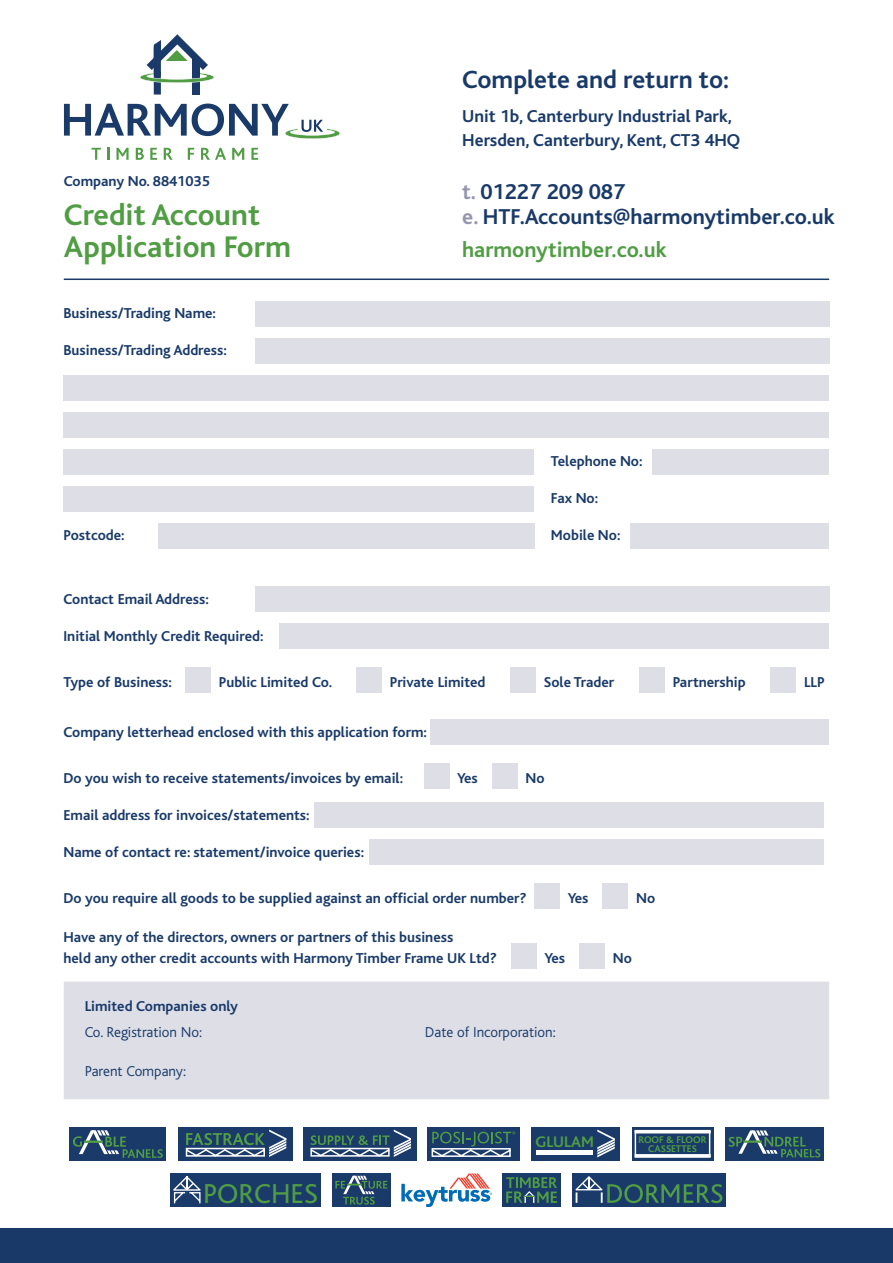
<style>
.page{position:relative;width:893px;height:1263px;background:#fff}
.page>*{position:absolute;margin:0;border:0;box-sizing:border-box;transform-origin:0 0}
.t1{font:700 31.2px/32.5px "Bliss";color:#509d44}
.t2{font:28.65px "Bliss";color:#509d44}
.t3{font:700 26.1px "Bliss";color:#193a69}
.t4{font:700 22.5px/25.5px "Bliss";color:#193a69}
.t5{font:700 22.5px "Bliss";color:#509d44}
.t6{font:700 18px/24px "Bliss";color:#193a69}
.t7{font:700 16.05px "Bliss";color:#509d44}
.t8{font:700 15px/21px "Bliss";color:#193a69}
.t9{font:300 15px "Bliss";color:#193a69}
.t10{font:700 10.2px/8.9px "Bliss";color:#509d44;text-align:center}
.s1{color:#9494af}
</style>
<div class="page">
<svg style="left:140px;top:34px;width:74px;height:61px"></svg>
<svg style="left:64px;top:104px;width:276px;height:35px"></svg>
<svg style="left:92px;top:148px;width:9px;height:12px"></svg>
<svg style="left:107px;top:148px;width:2px;height:12px"></svg>
<svg style="left:116px;top:148px;width:13px;height:12px"></svg>
<svg style="left:136px;top:148px;width:8px;height:12px"></svg>
<svg style="left:150px;top:148px;width:7px;height:12px"></svg>
<svg style="left:164px;top:148px;width:9px;height:12px"></svg>
<svg style="left:188px;top:148px;width:6px;height:12px"></svg>
<svg style="left:201px;top:148px;width:25px;height:12px"></svg>
<svg style="left:232px;top:148px;width:12px;height:12px"></svg>
<svg style="left:251px;top:148px;width:7px;height:12px"></svg>
<hr style="left:64px;top:279px;width:765px;height:1px;background:#193a69">
<div style="left:255px;top:301px;width:574px;height:25px;background:#dddee6"></div>
<div style="left:255px;top:338px;width:574px;height:25px;background:#dddee6"></div>
<div style="left:63px;top:375px;width:766px;height:25px;background:#dddee6"></div>
<div style="left:63px;top:412px;width:766px;height:25px;background:#dddee6"></div>
<div style="left:63px;top:449px;width:471px;height:25px;background:#dddee6"></div>
<div style="left:653px;top:449px;width:176px;height:25px;background:#dddee6"></div>
<div style="left:63px;top:486px;width:471px;height:25px;background:#dddee6"></div>
<div style="left:158px;top:523px;width:376px;height:25px;background:#dddee6"></div>
<div style="left:630px;top:523px;width:199px;height:25px;background:#dddee6"></div>
<div style="left:255px;top:586px;width:574px;height:26px;background:#dddee6"></div>
<div style="left:279px;top:623px;width:550px;height:26px;background:#dddee6"></div>
<div style="left:185px;top:667px;width:26px;height:26px;background:#dddee6"></div>
<div style="left:356px;top:667px;width:26px;height:26px;background:#dddee6"></div>
<div style="left:511px;top:667px;width:25px;height:26px;background:#dddee6"></div>
<div style="left:639px;top:667px;width:26px;height:26px;background:#dddee6"></div>
<div style="left:771px;top:667px;width:25px;height:26px;background:#dddee6"></div>
<div style="left:430px;top:719px;width:399px;height:26px;background:#dddee6"></div>
<div style="left:424px;top:763px;width:25px;height:25px;background:#dddee6"></div>
<div style="left:492px;top:763px;width:26px;height:25px;background:#dddee6"></div>
<div style="left:315px;top:802px;width:509px;height:26px;background:#dddee6"></div>
<div style="left:369px;top:839px;width:455px;height:26px;background:#dddee6"></div>
<div style="left:534px;top:883px;width:26px;height:25px;background:#dddee6"></div>
<div style="left:603px;top:883px;width:25px;height:25px;background:#dddee6"></div>
<div style="left:511px;top:943px;width:26px;height:26px;background:#dddee6"></div>
<div style="left:579px;top:943px;width:26px;height:26px;background:#dddee6"></div>
<div style="left:64px;top:981px;width:765px;height:118px;background:#dddee6"></div>
<div style="left:86px;top:1000px;width:152px;height:14px;background:#dddee6"></div>
<div style="left:85px;top:1026px;width:470px;height:15px;background:#dddee6"></div>
<div style="left:86px;top:1066px;width:99px;height:14px;background:#dddee6"></div>
<div style="left:0;top:1229px;width:893px;height:34px;background:#193a69"></div>
<div style="left:170px;top:1173px;width:151px;height:34px;background:#1a3b6a"></div>
<svg style="left:173px;top:1176px;width:28px;height:28px"></svg>
<div style="left:332px;top:1173px;width:59px;height:34px;background:#1a3b6a"></div>
<svg style="left:335px;top:1176px;width:52px;height:28px"></svg>
<div style="left:572px;top:1173px;width:154px;height:34px;background:#1a3b6a"></div>
<svg style="left:575px;top:1176px;width:147px;height:27px"></svg>
<div style="left:503px;top:1173px;width:58px;height:34px;background:#1a3b6a"></div>
<svg style="left:506px;top:1177px;width:51px;height:26px"></svg>
<svg style="left:401px;top:1173px;width:91px;height:34px"></svg>
<div style="left:725px;top:1127px;width:99px;height:34px;background:#1a3b6a"></div>
<svg style="left:728px;top:1130px;width:92px;height:27px"></svg>
<div style="left:303px;top:1127px;width:114px;height:34px;background:#1a3b6a"></div>
<svg style="left:310px;top:1129px;width:101px;height:28px"></svg>
<div style="left:69px;top:1127px;width:97px;height:34px;background:#1a3b6a"></div>
<svg style="left:73px;top:1130px;width:90px;height:28px"></svg>
<div style="left:427px;top:1127px;width:93px;height:34px;background:#1a3b6a"></div>
<svg style="left:431px;top:1131px;width:84px;height:26px"></svg>
<div style="left:531px;top:1127px;width:89px;height:34px;background:#1a3b6a"></div>
<svg style="left:597px;top:1129px;width:18px;height:28px"></svg>
<div style="left:536px;top:1150px;width:57px;height:5px;background:#fff"></div>
<div style="left:632px;top:1127px;width:81px;height:34px;background:#1a3b6a"></div>
<div style="left:635px;top:1130px;width:75px;height:27px;border:1px solid #fff"></div>
<hr style="left:635px;top:1130px;width:75px;height:3px;background:#fff">
<div style="left:635px;top:1154px;width:75px;height:3px;background:#fff;border:1px solid #fff"></div>
<div style="left:178px;top:1127px;width:115px;height:34px;background:#1a3b6a"></div>
<svg style="left:185px;top:1129px;width:101px;height:28px"></svg>
<p class="t8" style="left:64px;top:171px;width:148px">Company No. 8841035</p>
<h1 class="t1" style="left:64px;top:199px;width:229px">Credit Account<br>Application Form</h1>
<p class="t8" style="left:63px;top:303px;width:154px">Business/Trading Name:</p>
<p class="t8" style="left:63px;top:340px;width:165px">Business/Trading Address:</p>
<h3 class="t3" style="left:462px;top:66px;width:268px">Complete and return to:</h3>
<p class="t6" style="left:462px;top:104px;width:280px">Unit 1b, Canterbury Industrial Park,<br>Hersden, Canterbury, Kent, CT3 4HQ</p>
<h3 class="t4" style="left:462px;top:179px;width:374px"><span class="s1">t.</span> 01227 209 087<br><span class="s1">e.</span> HTF.Accounts@harmonytimber.co.uk</h3>
<h3 class="t5" style="left:462px;top:238px;width:206px">harmonytimber.co.uk</h3>
<p class="t8" style="left:551px;top:451px;width:93px">Telephone No:</p>
<p class="t8" style="left:551px;top:488px;width:49px">Fax No:</p>
<p class="t8" style="left:63px;top:525px;width:63px">Postcode:</p>
<p class="t8" style="left:551px;top:525px;width:71px">Mobile No:</p>
<p class="t8" style="left:63px;top:589px;width:147px">Contact Email Address:</p>
<p class="t8" style="left:63px;top:626px;width:202px">Initial Monthly Credit Required:</p>
<p class="t8" style="left:63px;top:672px;width:110px">Type of Business:</p>
<p class="t8" style="left:219px;top:672px;width:115px">Public Limited Co.</p>
<p class="t8" style="left:390px;top:672px;width:97px">Private Limited</p>
<p class="t8" style="left:544px;top:672px;width:72px">Sole Trader</p>
<p class="t8" style="left:673px;top:672px;width:74px">Partnership</p>
<p class="t8" style="left:804px;top:672px;width:22px">LLP</p>
<p class="t8" style="left:63px;top:721px;width:365px">Company letterhead enclosed with this application form:</p>
<p class="t8" style="left:63px;top:767px;width:341px">Do you wish to receive statements/invoices by email:</p>
<p class="t8" style="left:457px;top:767px;width:22px">Yes</p>
<p class="t8" style="left:525px;top:767px;width:21px">No</p>
<p class="t8" style="left:63px;top:804px;width:248px">Email address for invoices/statements:</p>
<p class="t8" style="left:63px;top:841px;width:302px">Name of contact re: statement/invoice queries:</p>
<p class="t8" style="left:63px;top:887px;width:465px">Do you require all goods to be supplied against an official order number?</p>
<p class="t8" style="left:568px;top:887px;width:22px">Yes</p>
<p class="t8" style="left:636px;top:887px;width:21px">No</p>
<p class="t8" style="left:63px;top:927px;width:435px">Have any of the directors, owners or partners of this business<br>held any other credit accounts with Harmony Timber Frame UK Ltd?</p>
<p class="t8" style="left:545px;top:948px;width:22px">Yes</p>
<p class="t8" style="left:613px;top:948px;width:21px">No</p>
<p class="t8" style="left:85px;top:995px;width:155px">Limited Companies only</p>
<p class="t9" style="left:85px;top:1024px;width:119px">Co. Registration No:</p>
<p class="t9" style="left:425px;top:1024px;width:132px">Date of Incorporation:</p>
<p class="t9" style="left:85px;top:1063px;width:103px">Parent Company:</p>
<h2 class="t2" style="left:203px;top:1179px;width:116px">PORCHES</h2>
<p class="t7" style="left:535px;top:1133px;width:60px">GLULAM</p>
<p class="t10" style="left:639px;top:1136px;width:69px">ROOF &amp; FLOOR<br>CASSETTES</p>
</div>
